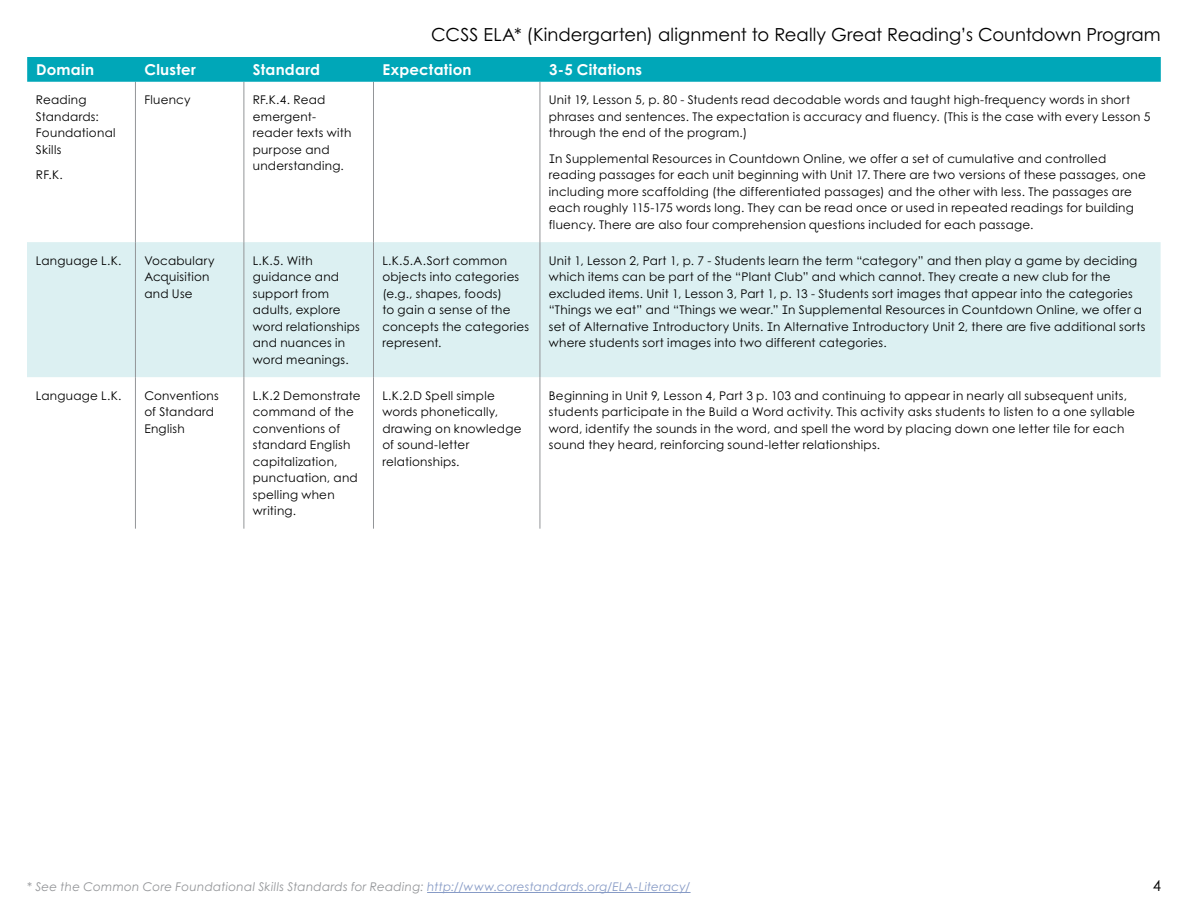
<style>
.page{position:relative;width:1188px;height:918px;background:#fff}
.page>*{position:absolute;margin:0;border:0;box-sizing:border-box;transform-origin:0 0}
.t1{font:18px "RGR Century Gothic";color:#000}
.t2{font:700 15px "RGR Century Gothic 21";letter-spacing:.015em;color:#fff}
.t3{font:15px "Century Gothic";color:#000}
.t4{font:12px/16.5px "RGR Century Gothic 21";letter-spacing:.02em;color:#000}
.t5{font:italic 12px "RGR Century Gothic 21";letter-spacing:.02em;color:#939598}
.s1{font-style:normal}
.s2{color:#879bc6}
</style>
<div class="page">
<hr style="left:427px;top:892px;width:264px;height:1px;background:#879bc6">
<div style="left:27px;top:242px;width:1134px;height:135px;background:#dcf0f2"></div>
<hr style="left:135px;top:82px;width:1px;height:160px;background:#939598">
<hr style="left:244px;top:82px;width:1px;height:160px;background:#939598">
<hr style="left:373px;top:82px;width:1px;height:160px;background:#939598">
<hr style="left:540px;top:82px;width:1px;height:160px;background:#939598">
<hr style="left:135px;top:242px;width:1px;height:135px;background:#939598">
<hr style="left:244px;top:242px;width:1px;height:135px;background:#939598">
<hr style="left:373px;top:242px;width:1px;height:135px;background:#939598">
<hr style="left:540px;top:242px;width:1px;height:135px;background:#939598">
<hr style="left:135px;top:377px;width:1px;height:152px;background:#939598">
<hr style="left:244px;top:377px;width:1px;height:152px;background:#939598">
<hr style="left:373px;top:377px;width:1px;height:152px;background:#939598">
<hr style="left:540px;top:377px;width:1px;height:152px;background:#939598">
<div style="left:27px;top:57px;width:1134px;height:25px;background:#00a7b8"></div>
<h1 class="t1" style="left:431px;top:23px;width:731px">CCSS ELA* (Kindergarten) alignment to Really Great Reading’s Countdown Program</h1>
<p class="t2" style="left:36px;top:60px;width:60px">Domain</p>
<p class="t2" style="left:145px;top:60px;width:53px">Cluster</p>
<p class="t2" style="left:253px;top:60px;width:69px">Standard</p>
<p class="t2" style="left:383px;top:60px;width:90px">Expectation</p>
<p class="t2" style="left:549px;top:60px;width:95px">3-5 Citations</p>
<p class="t4" style="left:36px;top:92px;width:81px">Reading<br>Standards:<br>Foundational<br>Skills</p>
<p class="t4" style="left:36px;top:167px;width:28px">RF.K.</p>
<p class="t4" style="left:144px;top:92px;width:48px">Fluency</p>
<p class="t4" style="left:253px;top:92px;width:100px">RF.K.4. Read emergent&shy;reader texts with purpose and understanding.</p>
<p class="t4" style="left:549px;top:92px;width:603px">Unit 19, Lesson 5, p. 80 - Students read decodable words and taught high-frequency words in short phrases and sentences. The expectation is accuracy and fluency. (This is the case with every Lesson 5 through the end of the program.)</p>
<p class="t4" style="left:549px;top:150px;width:599px">In Supplemental Resources in Countdown Online, we offer a set of cumulative and controlled reading passages for each unit beginning with Unit 17. There are two versions of these passages, one including more scaffolding (the differentiated passages) and the other with less. The passages are each roughly 115-175 words long. They can be read once or used in repeated readings for building fluency. There are also four comprehension questions included for each passage.</p>
<p class="t4" style="left:36px;top:252px;width:87px">Language L.K.</p>
<p class="t4" style="left:144px;top:252px;width:72px">Vocabulary<br>Acquisition and Use</p>
<p class="t4" style="left:253px;top:252px;width:109px">L.K.5. With guidance and support from adults, explore word relationships and nuances in word meanings.</p>
<p class="t4" style="left:382px;top:252px;width:148px">L.K.5.A.Sort common objects into categories (e.g., shapes, foods)<br>to gain a sense of the concepts the categories represent.</p>
<p class="t4" style="left:549px;top:252px;width:598px">Unit 1, Lesson 2, Part 1, p. 7 - Students learn the term “category” and then play a game by deciding which items can be part of the “Plant Club” and which cannot. They create a new club for the excluded items. Unit 1, Lesson 3, Part 1, p. 13 - Students sort images that appear into the categories “Things we eat” and “Things we wear.” In Supplemental Resources in Countdown Online, we offer a set of Alternative Introductory Units. In Alternative Introductory Unit 2, there are five additional sorts where students sort images into two different categories.</p>
<p class="t4" style="left:36px;top:387px;width:87px">Language L.K.</p>
<p class="t4" style="left:144px;top:387px;width:76px">Conventions of Standard<br>English</p>
<p class="t4" style="left:253px;top:387px;width:109px">L.K.2 Demonstrate command of the conventions of standard English capitalization, punctuation, and spelling when writing.</p>
<p class="t4" style="left:382px;top:387px;width:141px">L.K.2.D Spell simple words phonetically, drawing on knowledge of sound-letter relationships.</p>
<p class="t4" style="left:549px;top:387px;width:588px">Beginning in Unit 9, Lesson 4, Part 3 p. 103 and continuing to appear in nearly all subsequent units, students participate in the Build a Word activity. This activity asks students to listen to a one syllable word, identify the sounds in the word, and spell the word by placing down one letter tile for each sound they heard, reinforcing sound-letter relationships.</p>
<p class="t5" style="left:27px;top:879px;width:665px"><span class="s1">*</span> See the Common Core Foundational Skills Standards for Reading: <span class="s2">http://www.corestandards.org/ELA-Literacy/</span></p>
<p class="t3" style="left:1153px;top:876px;width:10px">4</p>
</div>
